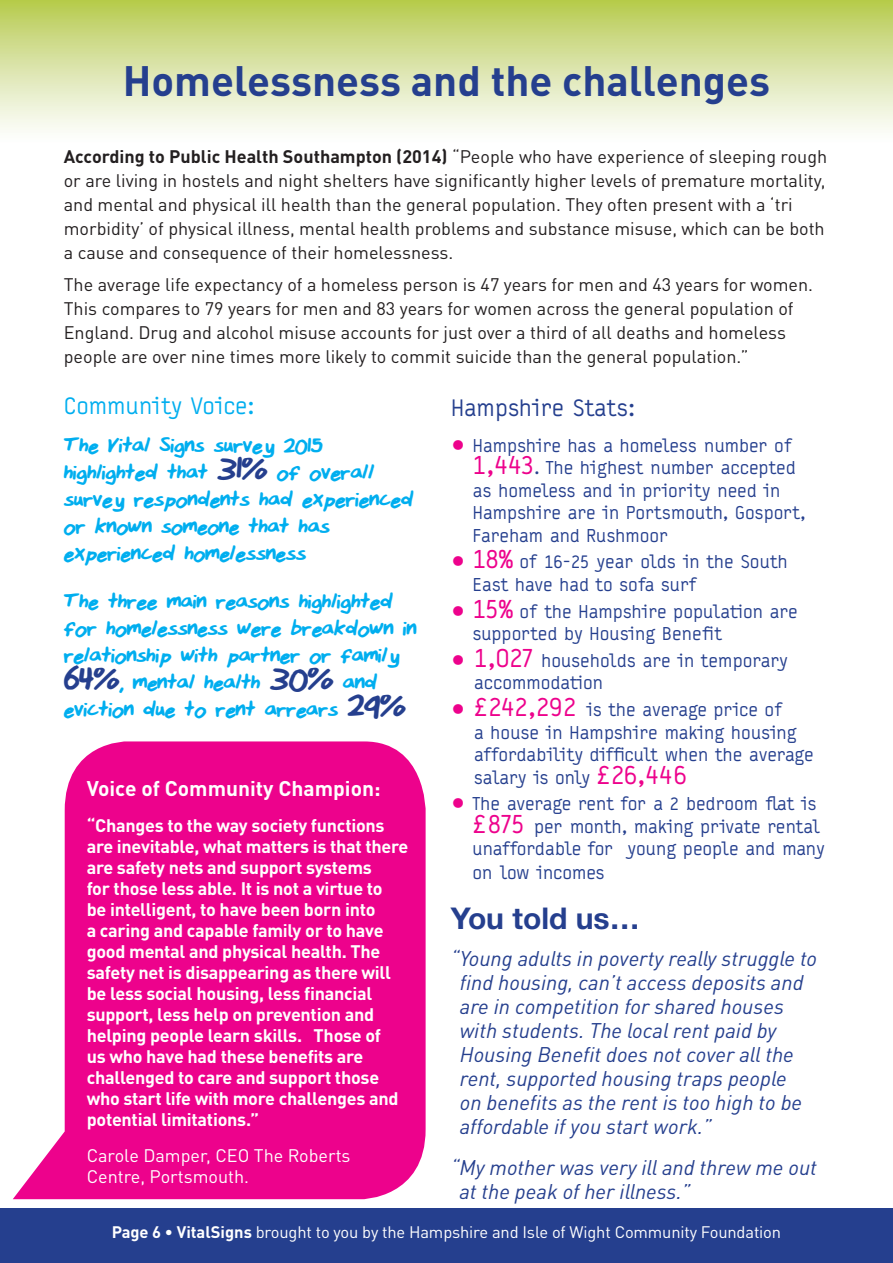
<style>
.page{position:relative;width:893px;height:1263px;background:#fff}
.page>*{position:absolute;margin:0;border:0;box-sizing:border-box;transform-origin:0 0}
.t1{font:700 42px "DIN Pro";color:#253f8e}
.t2{font:700 30px "Helvetica Neue LT";color:#253f8e}
.t3{font:24px/27px "Matts Handwriting";letter-spacing:-.02em;color:#00aeef}
.t4{font:24px "Typestar";letter-spacing:-.02em;color:#253f8e}
.t5{font:24px "Typestar";letter-spacing:-.01em;color:#00aeef}
.t6{font:italic 21px/24px "DIN Pro";color:#253f8e}
.t7{font:700 21px "DIN Pro";color:#fff}
.t8{font:18.75px/22.5px "Typestar";letter-spacing:-.015em;color:#253f8e}
.t9{font:18px/24px "DIN Pro";color:#231f20}
.t10{font:700 18px/21px "DIN Pro";letter-spacing:-.015em;color:#fff}
.t11{font:18px/21px "DIN Pro";color:#fff}
.t12{font:16.5px "DIN Pro";letter-spacing:-.01em;color:#fff}
.s1{font-weight:700}
.s2{font-size:36px;color:#253f8e}
.s3{font-family:"DIN Pro";font-weight:700;font-size:30px;color:#ed028c}
.s4{font-size:27px;color:#ed028c}
</style>
<div class="page">
<div style="left:0;top:1209px;width:893px;height:54px;background:#253f8e"></div>
<div style="left:0;top:0;width:893px;height:145px;background:linear-gradient(to bottom,#b8cb52,#fff)"></div>
<svg style="left:13px;top:741px;width:413px;height:458px;background:#ef239b"></svg>
<h1 class="t1" style="left:123px;top:46px;width:649px">Homelessness and the challenges</h1>
<p class="t9" style="left:64px;top:142px;width:765px"><span class="s1">According to Public Health Southampton (2014)</span> “People who have experience of sleeping rough or are living in hostels and night shelters have significantly higher levels of premature mortality, and mental and physical ill health than the general population. They often present with a ‘tri morbidity’ of physical illness, mental health problems and substance misuse, which can be both a cause and consequence of their homelessness.</p>
<p class="t9" style="left:64px;top:271px;width:751px">The average life expectancy of a homeless person is 47 years for men and 43 years for women.<br>This compares to 79 years for men and 83 years for women across the general population of England. Drug and alcohol misuse accounts for just over a third of all deaths and homeless people are over nine times more likely to commit suicide than the general population.”</p>
<h3 class="t5" style="left:64px;top:393px;width:192px">Community Voice:</h3>
<h3 class="t3" style="left:64px;top:433px;width:351px">The Vital Signs survey 2015 highlighted that <span class="s2">31%</span> of overall survey respondents had experienced or known someone that has experienced homelessness</h3>
<h3 class="t3" style="left:64px;top:589px;width:354px">The three main reasons highlighted for homelessness were breakdown in relationship with partner or family <span class="s2">64%</span>, mental health <span class="s2">30%</span> and eviction due to rent arrears <span class="s2">29%</span></h3>
<h3 class="t4" style="left:451px;top:394px;width:186px">Hampshire Stats:</h3>
<p class="t8" style="left:472px;top:434px;width:335px;text-indent:-22px"><span class="s3">•</span> Hampshire has a homeless number of <span class="s4">1,443</span>. The highest number accepted as homeless and in priority need in Hampshire are in Portsmouth, Gosport, Fareham and Rushmoor</p>
<p class="t8" style="left:472px;top:551px;width:317px;text-indent:-22px"><span class="s3">•</span> <span class="s4">18%</span> of 16-25 year olds in the South<br>East have had to sofa surf</p>
<p class="t8" style="left:472px;top:600px;width:327px;text-indent:-22px"><span class="s3">•</span> <span class="s4">15%</span> of the Hampshire population are supported by Housing Benefit</p>
<p class="t8" style="left:474px;top:649px;width:315px;text-indent:-23px"><span class="s3">•</span> <span class="s4">1,027</span> households are in temporary accommodation</p>
<p class="t8" style="left:474px;top:698px;width:341px;text-indent:-23px"><span class="s3">•</span> <span class="s4">£242,292</span> is the average price of<br>a house in Hampshire making housing affordability difficult when the average salary is only <span class="s4">£26,446</span></p>
<p class="t8" style="left:472px;top:793px;width:354px;text-indent:-22px"><span class="s3">•</span> The average rent for a 2 bedroom flat is <span class="s4">£875</span> per month, making private rental unaffordable for young people and many on low incomes</p>
<p class="t7" style="left:87px;top:771px;width:295px">Voice of Community Champion:</p>
<p class="t10" style="left:87px;top:813px;width:323px">“Changes to the way society functions are inevitable, what matters is that there are safety nets and support systems<br>for those less able. It is not a virtue to<br>be intelligent, to have been born into<br>a caring and capable family or to have good mental and physical health. The safety net is disappearing as there will be less social housing, less financial support, less help on prevention and helping people learn skills. Those of<br>us who have had these benefits are challenged to care and support those who start life with more challenges and potential limitations.”</p>
<p class="t11" style="left:87px;top:1143px;width:265px">Carole Damper, CEO The Roberts<br>Centre, Portsmouth.</p>
<h2 class="t2" style="left:451px;top:900px;width:190px">You told us…</h2>
<p class="t6" style="left:460px;top:944px;width:359px;text-indent:-9px">“Young adults in poverty really struggle to find housing, can’t access deposits and are in competition for shared houses with students. The local rent paid by Housing Benefit does not cover all the rent, supported housing traps people<br>on benefits as the rent is too high to be affordable if you start work.”</p>
<p class="t6" style="left:459px;top:1153px;width:359px;text-indent:-9px">“My mother was very ill and threw me out at the peak of her illness.”</p>
<p class="t12" style="left:112px;top:1219px;width:671px"><span class="s1">Page 6 • VitalSigns</span> brought to you by the Hampshire and Isle of Wight Community Foundation</p>
</div>
